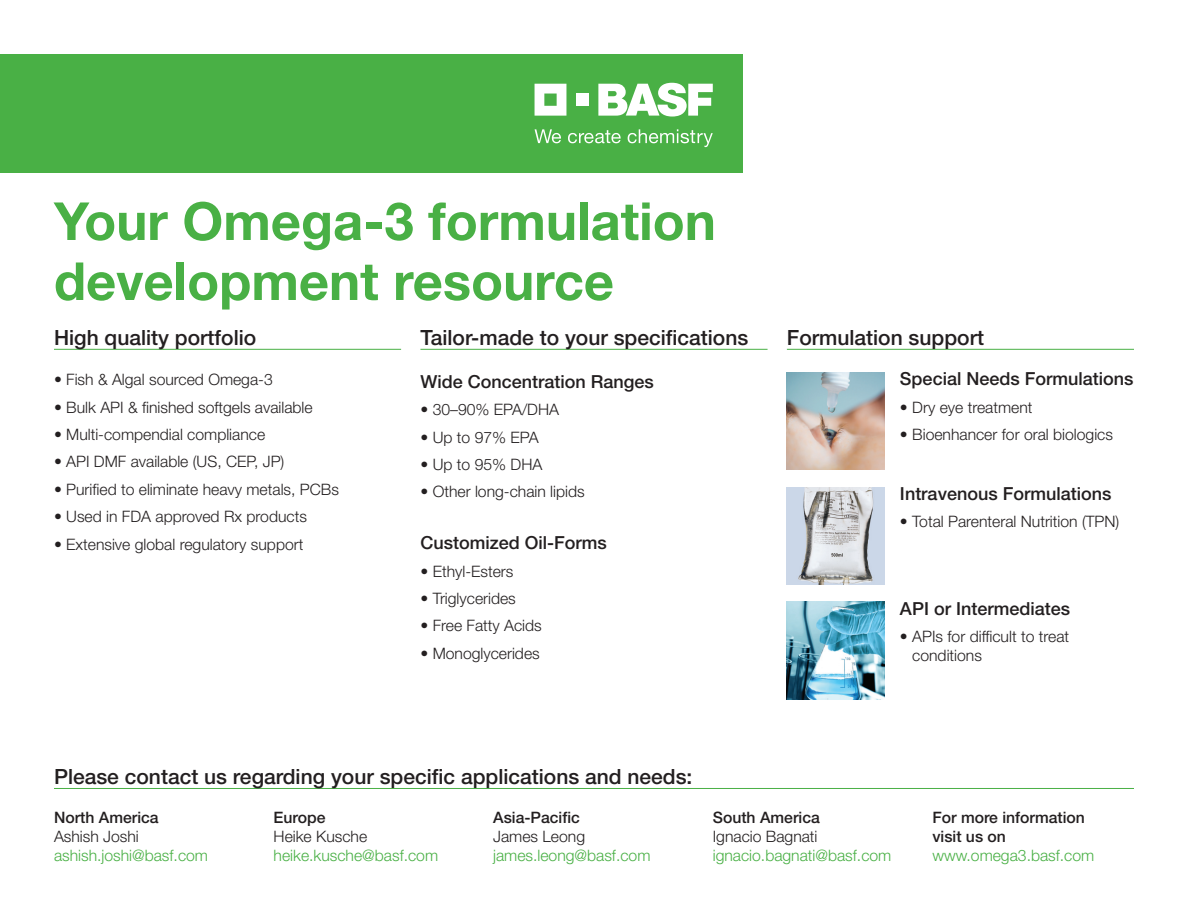
<style>
.page{position:relative;width:1188px;height:918px;background:#fff}
.page>*{position:absolute;margin:0;border:0;box-sizing:border-box;transform-origin:0 0}
.t1{font:700 52.5px/60px "Helvetica Neue LT Std";color:#49b045}
.t2{font:500 21px "Helvetica Neue LT Std";color:#231f20}
.t3{font:500 18px "Helvetica Neue LT Std";color:#231f20}
.t4{font:300 15.75px/18.9px "Helvetica Neue LT Std";color:#231f20}
.t5{font:300 15.75px "Helvetica Neue LT Std";color:#49b045}
.t6{font:500 15.75px/18.9px "Helvetica Neue LT Std";color:#231f20}
</style>
<div class="page">
<div style="left:0;top:54px;width:742px;height:119px;background:#49b045"></div>
<svg style="left:535px;top:84px;width:31px;height:32px"></svg>
<div style="left:576px;top:94px;width:13px;height:12px;background:#fff"></div>
<svg style="left:598px;top:83px;width:115px;height:34px"></svg>
<svg style="left:535px;top:129px;width:26px;height:14px"></svg>
<svg style="left:568px;top:130px;width:53px;height:13px"></svg>
<svg style="left:628px;top:129px;width:85px;height:18px"></svg>
<hr style="left:54px;top:349px;width:347px;height:1px;background:#49b045">
<hr style="left:54px;top:788px;width:1080px;height:1px;background:#49b045">
<hr style="left:420px;top:349px;width:348px;height:1px;background:#49b045">
<hr style="left:787px;top:349px;width:347px;height:1px;background:#49b045">
<img style="left:787px;top:372px;width:97px;height:98px">
<img style="left:787px;top:487px;width:97px;height:98px">
<img style="left:787px;top:602px;width:97px;height:97px">
<h1 class="t1" style="left:54px;top:190px;width:663px">Your Omega-3 formulation development resource</h1>
<h2 class="t2" style="left:54px;top:325px;width:204px">High quality portfolio</h2>
<p class="t4" style="left:54px;top:370px;width:220px">• Fish &amp; Algal sourced Omega-3</p>
<p class="t4" style="left:54px;top:397px;width:260px">• Bulk API &amp; finished softgels available</p>
<p class="t4" style="left:54px;top:425px;width:213px">• Multi-compendial compliance</p>
<p class="t4" style="left:54px;top:452px;width:232px">• API DMF available (US, CEP, JP)</p>
<p class="t4" style="left:54px;top:479px;width:287px">• Purified to eliminate heavy metals, PCBs</p>
<p class="t4" style="left:54px;top:507px;width:254px">• Used in FDA approved Rx products</p>
<p class="t4" style="left:54px;top:534px;width:251px">• Extensive global regulatory support</p>
<h2 class="t2" style="left:420px;top:325px;width:329px">Tailor-made to your specifications</h2>
<p class="t3" style="left:420px;top:371px;width:235px">Wide Concentration Ranges</p>
<p class="t4" style="left:420px;top:400px;width:140px">• 30–90% EPA/DHA</p>
<p class="t4" style="left:420px;top:427px;width:120px">• Up to 97% EPA</p>
<p class="t4" style="left:420px;top:455px;width:123px">• Up to 95% DHA</p>
<p class="t4" style="left:420px;top:482px;width:166px">• Other long-chain lipids</p>
<p class="t3" style="left:420px;top:532px;width:188px">Customized Oil-Forms</p>
<p class="t4" style="left:420px;top:561px;width:95px">• Ethyl-Esters</p>
<p class="t4" style="left:420px;top:589px;width:97px">• Triglycerides</p>
<p class="t4" style="left:420px;top:616px;width:123px">• Free Fatty Acids</p>
<p class="t4" style="left:420px;top:643px;width:121px">• Monoglycerides</p>
<h2 class="t2" style="left:787px;top:325px;width:199px">Formulation support</h2>
<p class="t3" style="left:900px;top:368px;width:235px">Special Needs Formulations</p>
<p class="t4" style="left:900px;top:397px;width:134px">• Dry eye treatment</p>
<p class="t4" style="left:900px;top:425px;width:215px">• Bioenhancer for oral biologics</p>
<p class="t3" style="left:900px;top:483px;width:213px">Intravenous Formulations</p>
<p class="t4" style="left:900px;top:512px;width:221px">• Total Parenteral Nutrition (TPN)</p>
<p class="t3" style="left:900px;top:598px;width:172px">API or Intermediates</p>
<p class="t4" style="left:912px;top:627px;width:158px;text-indent:-12px">• APIs for difficult to treat conditions</p>
<h2 class="t2" style="left:54px;top:764px;width:640px">Please contact us regarding your specific applications and needs:</h2>
<p class="t6" style="left:54px;top:808px;width:106px">North America</p>
<p class="t4" style="left:54px;top:826px;width:86px">Ashish Joshi</p>
<p class="t5" style="left:54px;top:845px;width:156px">ashish.joshi@basf.com</p>
<p class="t6" style="left:274px;top:808px;width:53px">Europe</p>
<p class="t4" style="left:274px;top:826px;width:95px">Heike Kusche</p>
<p class="t5" style="left:274px;top:845px;width:166px">heike.kusche@basf.com</p>
<p class="t6" style="left:493px;top:808px;width:88px">Asia-Pacific</p>
<p class="t4" style="left:493px;top:826px;width:93px">James Leong</p>
<p class="t5" style="left:493px;top:845px;width:159px">james.leong@basf.com</p>
<p class="t6" style="left:713px;top:808px;width:109px">South America</p>
<p class="t4" style="left:713px;top:826px;width:106px">Ignacio Bagnati</p>
<p class="t5" style="left:713px;top:845px;width:180px">ignacio.bagnati@basf.com</p>
<p class="t6" style="left:932px;top:808px;width:154px">For more information visit us on</p>
<p class="t5" style="left:932px;top:845px;width:163px">www.omega3.basf.com</p>
</div>
